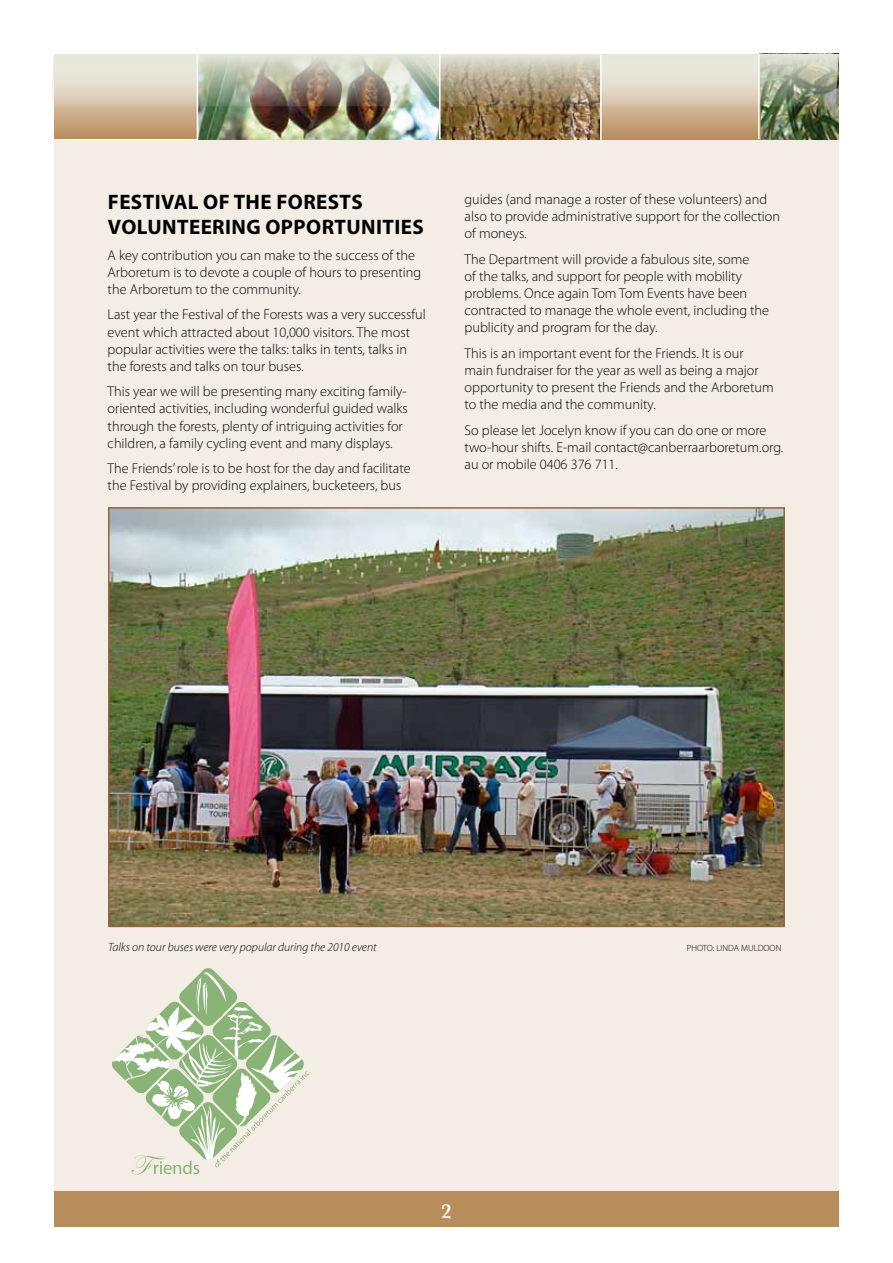
<style>
.page{position:relative;width:893px;height:1263px;background:#fff}
.page>*{position:absolute;margin:0;border:0;box-sizing:border-box;transform-origin:0 0}
.t1{font:700 21px/25.2px "Myriad Pro";letter-spacing:.02em;color:#000}
.t2{font:600 21px "Baskerville";color:#fff}
.t3{font:300 14.25px/17.1px "Myriad Pro";color:#000}
.t4{font:italic 300 12px "Myriad Pro";color:#000}
.t5{font:300 9px "Myriad Pro";color:#000}
</style>
<div class="page">
<div style="left:54px;top:139px;width:785px;height:1070px;background:#f4ede6"></div>
<div style="left:54px;top:1191px;width:785px;height:35px;background:#b88c5b"></div>
<hr style="left:54px;top:138px;width:785px;height:2px;background:#fff">
<img style="left:761px;top:106px;width:78px;height:33px">
<svg style="left:54px;top:106px;width:143px;height:33px;background:#c5a27b"></svg>
<img style="left:198px;top:106px;width:241px;height:33px">
<svg style="left:441px;top:106px;width:159px;height:33px;background:#82643b"></svg>
<svg style="left:602px;top:106px;width:159px;height:33px;background:#c5a27b"></svg>
<img style="left:52px;top:54px;width:787px;height:52px">
<hr style="left:197px;top:54px;width:1px;height:86px;background:#fff">
<hr style="left:439px;top:54px;width:2px;height:85px;background:#fff">
<hr style="left:600px;top:55px;width:2px;height:85px;background:#fff">
<hr style="left:758px;top:54px;width:2px;height:85px;background:#fff">
<img style="left:111px;top:510px;width:671px;height:414px">
<div style="left:108px;top:507px;width:677px;height:420px;border:2px solid #97673c"></div>
<svg style="left:112px;top:968px;width:199px;height:206px"></svg>
<h1 class="t1" style="left:108px;top:188px;width:317px">FESTIVAL OF THE FORESTS<br>VOLUNTEERING OPPORTUNITIES</h1>
<p class="t3" style="left:108px;top:246px;width:315px">A key contribution you can make to the success of the<br>Arboretum is to devote a couple of hours to presenting the Arboretum to the community.</p>
<p class="t3" style="left:108px;top:306px;width:320px">Last year the Festival of the Forests was a very successful event which attracted about 10,000 visitors. The most popular activities were the talks: talks in tents, talks in the forests and talks on tour buses.</p>
<p class="t3" style="left:108px;top:383px;width:302px">This year we will be presenting many exciting family&shy;oriented activities, including wonderful guided walks through the forests, plenty of intriguing activities for children, a family cycling event and many displays.</p>
<p class="t3" style="left:108px;top:460px;width:304px">The Friends’ role is to be host for the day and facilitate the Festival by providing explainers, bucketeers, bus</p>
<p class="t3" style="left:465px;top:190px;width:317px">guides (and manage a roster of these volunteers) and also to provide administrative support for the collection of moneys.</p>
<p class="t3" style="left:465px;top:250px;width:306px">The Department will provide a fabulous site, some<br>of the talks, and support for people with mobility problems. Once again Tom Tom Events have been contracted to manage the whole event, including the publicity and program for the day.</p>
<p class="t3" style="left:465px;top:344px;width:311px">This is an important event for the Friends. It is our main fundraiser for the year as well as being a major opportunity to present the Friends and the Arboretum to the media and the community.</p>
<p class="t3" style="left:465px;top:421px;width:320px">So please let Jocelyn know if you can do one or more two-hour shifts. E-mail contact@canberraarboretum.org. au or mobile 0406 376 711.</p>
<p class="t4" style="left:108px;top:940px;width:270px">Talks on tour buses were very popular during the 2010 event</p>
<p class="t5" style="left:687px;top:942px;width:96px">PHOTO: LINDA MULDOON</p>
<h1 class="t2" style="left:441px;top:1198px;width:12px">2</h1>
</div>
